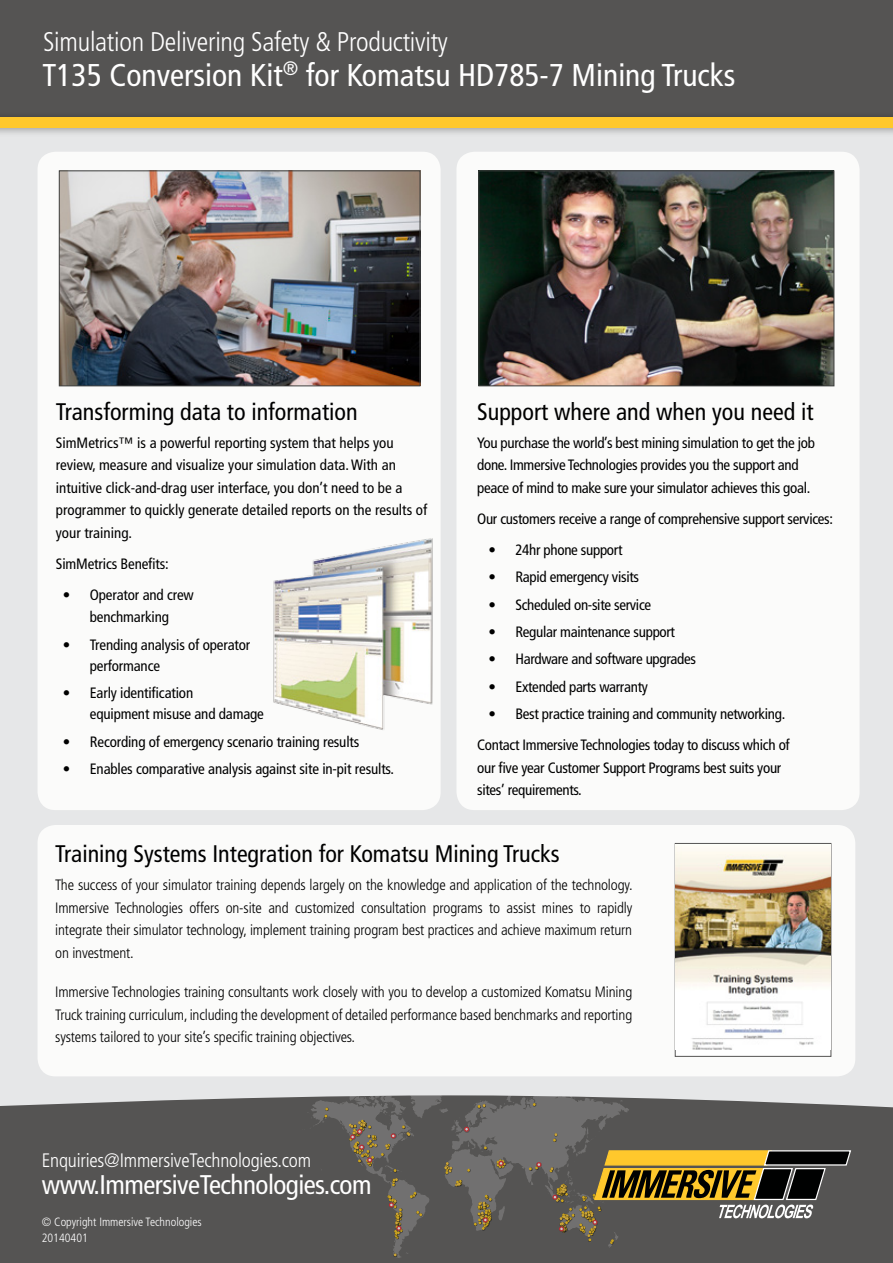
<style>
.page{position:relative;width:893px;height:1263px;background:#fff}
.page>*{position:absolute;margin:0;border:0;box-sizing:border-box;transform-origin:0 0}
.t1{font:condensed 31.5px "Frutiger LT Std";color:#fff}
.t2{font:300 condensed 27px "Frutiger LT Std";letter-spacing:-.01em;color:#fff}
.t3{font:condensed 27px "Frutiger LT Std";letter-spacing:-.02em;color:#fff}
.t4{font:condensed 24px "Frutiger";color:#000}
.t5{font:300 condensed 19.5px "Frutiger LT Std";letter-spacing:-.01em;color:#fff}
.t6{font:condensed 15px/22.5px "Frutiger";letter-spacing:-.02em;color:#000}
.t7{font:300 condensed 15px/22.5px "Frutiger LT Std";letter-spacing:-.01em;color:#000;text-align:justify}
.t8{font:condensed 15px/22.5px "Frutiger";color:#000}
.t9{font:300 condensed 12px/16px "Frutiger LT Std";color:#fff}
</style>
<div class="page">
<div style="left:0;top:1075px;width:893px;height:188px;background:#555453"></div>
<svg style="left:394px;top:1253px;width:3px;height:4px"></svg>
<div style="left:0;top:0;width:893px;height:118px;background:#555453"></div>
<div style="left:0;top:119px;width:893px;height:971px;background:#e6e7e8"></div>
<div style="left:38px;top:825px;width:817px;height:251px;background:#fbfbfa;border-radius:18px"></div>
<div style="left:38px;top:152px;width:403px;height:658px;background:#fbfbfa;border-radius:18px"></div>
<div style="left:456px;top:152px;width:404px;height:658px;background:#fbfbfa;border-radius:18px"></div>
<div style="left:0;top:111px;width:893px;height:27px;background:#000;opacity:.35"></div>
<div style="left:0;top:117px;width:893px;height:10px;background:#ffc82c"></div>
<div style="left:675px;top:843px;width:156px;height:214px;background:#fff;border:1px solid #555453"></div>
<img style="left:676px;top:844px;width:154px;height:205px">
<img style="left:61px;top:172px;width:357px;height:212px">
<div style="left:59px;top:170px;width:361px;height:216px;border:1px solid #404140"></div>
<img style="left:480px;top:172px;width:352px;height:212px">
<div style="left:478px;top:170px;width:356px;height:216px;border:1px solid #404140"></div>
<svg style="left:0;top:1070px;width:893px;height:175px"></svg>
<img style="left:273px;top:538px;width:160px;height:192px">
<h2 class="t2" style="left:43px;top:26px;width:406px">Simulation Delivering Safety &amp; Productivity</h2>
<h1 class="t1" style="left:43px;top:56px;width:694px">T135 Conversion Kit<sup>®</sup> for Komatsu HD785-7 Mining Trucks</h1>
<h3 class="t4" style="left:56px;top:398px;width:303px">Transforming data to information</h3>
<p class="t8" style="left:56px;top:431px;width:373px">SimMetrics™ is a powerful reporting system that helps you review, measure and visualize your simulation data. With an intuitive click-and-drag user interface, you don’t need to be a programmer to quickly generate detailed reports on the results of your training.</p>
<p class="t6" style="left:56px;top:552px;width:115px">SimMetrics Benefits:</p>
<p class="t6" style="left:63px;top:583px;width:132px;text-align:center">• Operator and crew benchmarking</p>
<p class="t6" style="left:90px;top:634px;width:162px;line-height:21px;text-indent:-27px">• Trending analysis of operator performance</p>
<p class="t6" style="left:90px;top:682px;width:176px;line-height:21px;text-indent:-27px">• Early identification<br>equipment misuse and damage</p>
<p class="t6" style="left:63px;top:730px;width:298px">• Recording of emergency scenario training results</p>
<p class="t6" style="left:63px;top:757px;width:333px">• Enables comparative analysis against site in-pit results.</p>
<h3 class="t4" style="left:477px;top:398px;width:338px">Support where and when you need it</h3>
<p class="t6" style="left:477px;top:431px;width:339px">You purchase the world’s best mining simulation to get the job done. Immersive Technologies provides you the support and peace of mind to make sure your simulator achieves this goal.</p>
<p class="t6" style="left:477px;top:507px;width:357px">Our customers receive a range of comprehensive support services:</p>
<p class="t6" style="left:488px;top:538px;width:136px">• 24hr phone support</p>
<p class="t6" style="left:488px;top:566px;width:152px">• Rapid emergency visits</p>
<p class="t6" style="left:488px;top:593px;width:164px">• Scheduled on-site service</p>
<p class="t6" style="left:488px;top:621px;width:188px">• Regular maintenance support</p>
<p class="t6" style="left:488px;top:648px;width:209px">• Hardware and software upgrades</p>
<p class="t6" style="left:488px;top:675px;width:161px">• Extended parts warranty</p>
<p class="t6" style="left:477px;top:698px;width:314px;line-height:31px;text-align:center">• Best practice training and community networking.<br>Contact Immersive Technologies today to discuss which of</p>
<p class="t6" style="left:477px;top:756px;width:306px">our five year Customer Support Programs best suits your sites’ requirements.</p>
<h3 class="t4" style="left:55px;top:840px;width:506px">Training Systems Integration for Komatsu Mining Trucks</h3>
<p class="t7" style="left:55px;top:874px;width:579px">The success of your simulator training depends largely on the knowledge and application of the technology.<br>Immersive Technologies offers on-site and customized consultation programs to assist mines to rapidly integrate their simulator technology, implement training program best practices and achieve maximum return on investment.</p>
<p class="t7" style="left:55px;top:981px;width:578px">Immersive Technologies training consultants work closely with you to develop a customized Komatsu Mining Truck training curriculum, including the development of detailed performance based benchmarks and reporting systems tailored to your site’s specific training objectives.</p>
<h3 class="t5" style="left:42px;top:1149px;width:271px">Enquiries@ImmersiveTechnologies.com</h3>
<h2 class="t3" style="left:42px;top:1169px;width:331px">www.ImmersiveTechnologies.com</h2>
<p class="t9" style="left:42px;top:1213px;width:161px">© Copyright Immersive Technologies<br>20140401</p>
</div>
